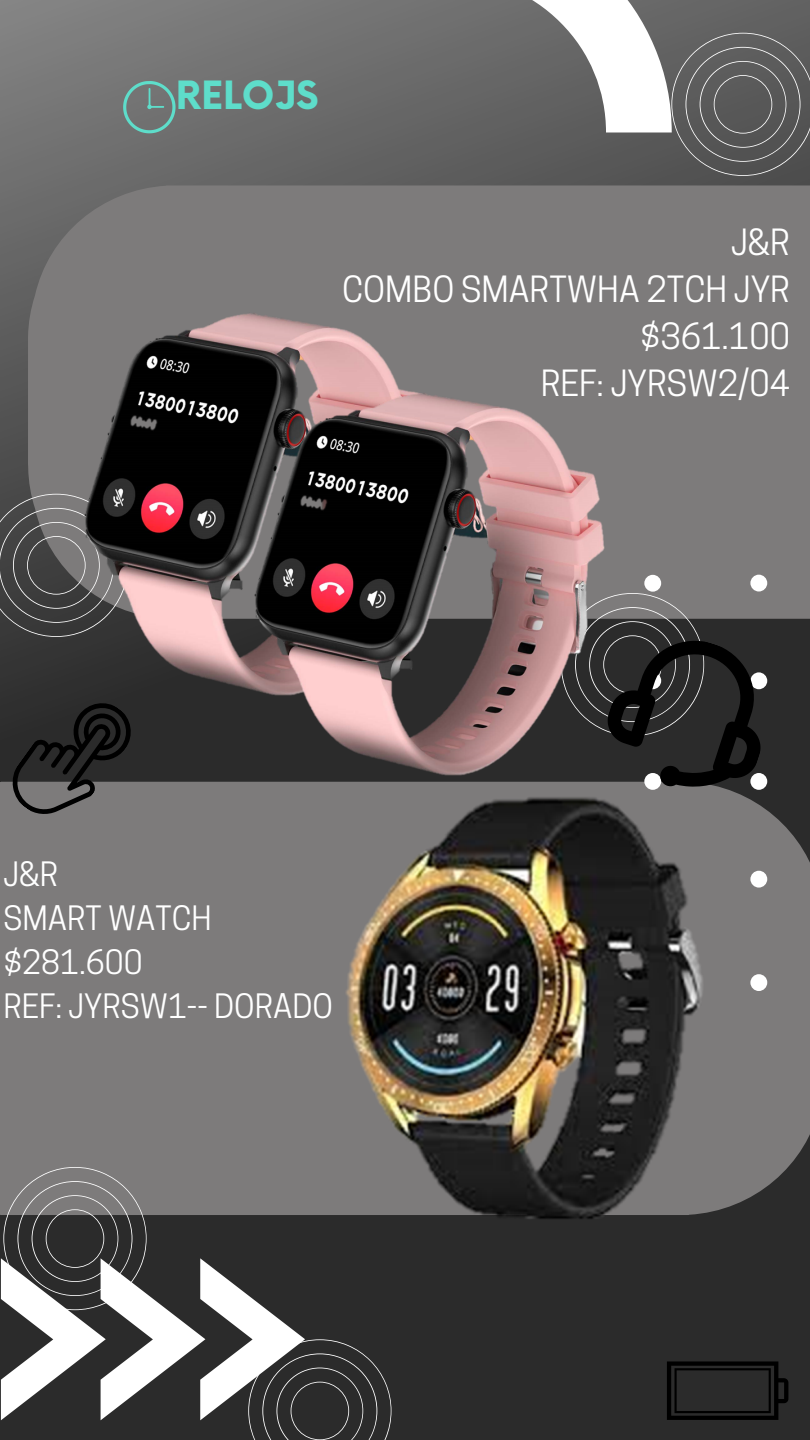
<style>
.page{position:relative;width:810px;height:1440px;background:#2b2b2b}
.page>*{position:absolute;margin:0;border:0;box-sizing:border-box;transform-origin:0 0}
.t1{font:700 38px "Now";color:#5eddca}
.t2{font:34px "Cooper Hewitt";color:#fff}
.t3{font:31.6px "Cooper Hewitt";color:#fff}
</style>
<div class="page">
<img style="left:0;top:0;width:810px;height:658px">
<div style="left:0;top:827px;width:810px;height:388px;background:#7d7b7b"></div>
<svg style="left:28px;top:185px;width:782px;height:390px;background:#7b7979"></svg>
<svg style="left:1px;top:1258px;width:304px;height:162px"></svg>
<svg style="left:743px;top:575px;width:67px;height:416px;fill:#7d7b7b"></svg>
<svg style="left:0;top:494px;width:56px;height:143px"></svg>
<svg style="left:450px;top:0;width:360px;height:176px;background:#797979"></svg>
<svg style="left:3px;top:1167px;width:144px;height:143px"></svg>
<svg style="left:248px;top:1339px;width:144px;height:101px"></svg>
<svg style="left:667px;top:1361px;width:121px;height:59px"></svg>
<svg style="left:0;top:740px;width:142px;height:95px"></svg>
<svg style="left:743px;top:593px;width:45px;height:217px"></svg>
<svg style="left:123px;top:81px;width:52px;height:52px;background:#6d8784"></svg>
<img style="left:56px;top:199px;width:517px;height:628px">
<img style="left:226px;top:279px;width:517px;height:628px">
<img style="left:284px;top:736px;width:488px;height:483px">
<p class="t1" style="left:176px;top:75px;width:144px">RELOJS</p>
<p class="t2" style="left:731px;top:229px;width:61px">J&amp;R</p>
<p class="t2" style="left:342px;top:276px;width:449px">COMBO SMARTWHA 2TCH JYR</p>
<p class="t2" style="left:640px;top:324px;width:151px">$361.100</p>
<p class="t2" style="left:541px;top:371px;width:251px">REF: JYRSW2/04</p>
<p class="t3" style="left:3px;top:862px;width:56px">J&amp;R</p>
<p class="t3" style="left:3px;top:906px;width:210px">SMART WATCH</p>
<p class="t3" style="left:3px;top:950px;width:141px">$281.600</p>
<p class="t3" style="left:3px;top:994px;width:331px">REF: JYRSW1-- DORADO</p>
</div>
